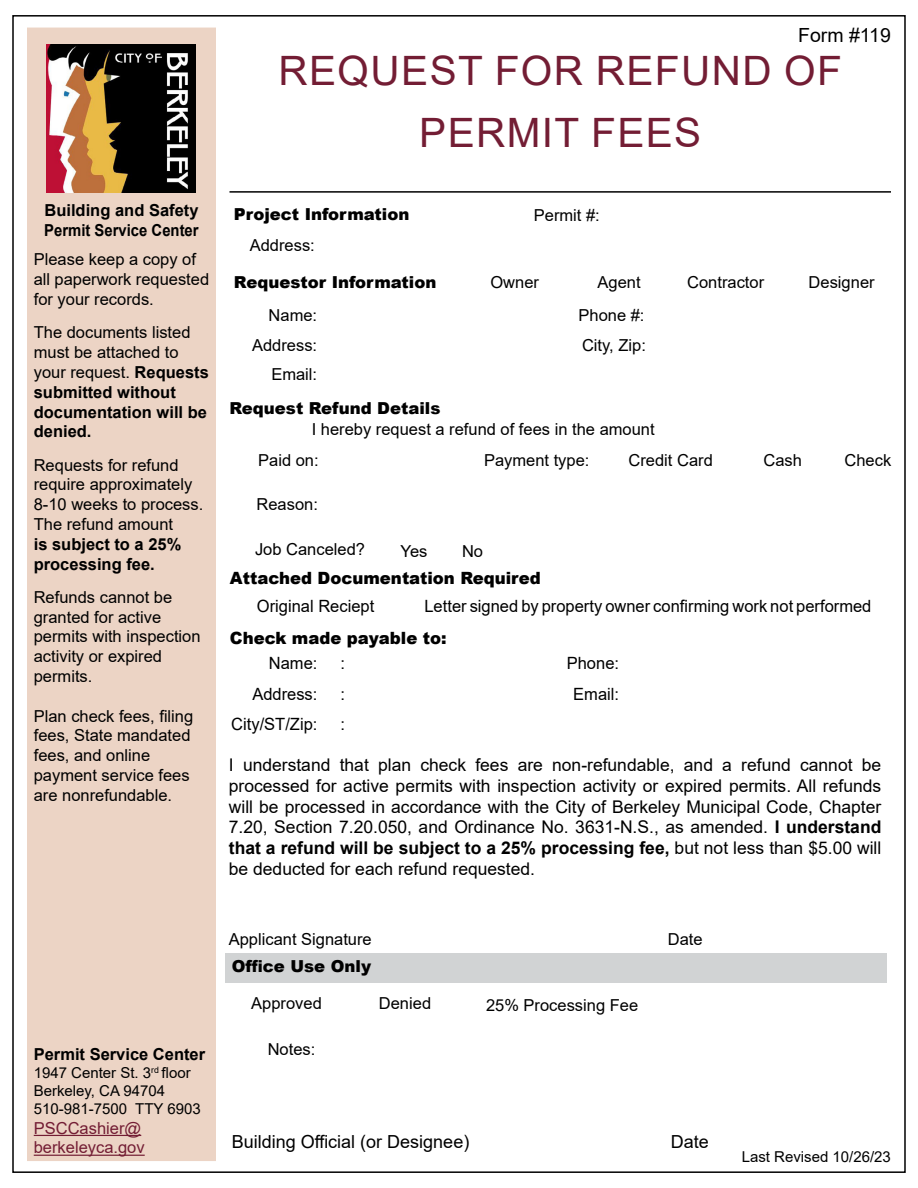
<style>
.page{position:relative;width:918px;height:1188px;background:#fff}
.page>*{position:absolute;margin:0;border:0;box-sizing:border-box;transform-origin:0 0}
.t1{font:40.5px/62.1px "Arial";letter-spacing:.035em;color:#731d34;text-align:center}
.t2{font:19.5px "Arial";color:#000}
.t3{font:18px "Arial";color:#000}
.t4{font:17.55px/21px "Arial";color:#000;text-align:justify}
.t5{font:16.95px "Arial";color:#000}
.t6{font:900 16.95px "Arial";color:#000}
.t7{font:16.5px/19.8px "Arial";color:#000}
.t8{font:700 16.5px/19.8px "Arial";color:#000}
.t9{font:900 16.5px "Arial";color:#000}
.t10{font:16.5px/19.8px "Arial";color:#731d34}
.t11{font:15px/18px "Arial";color:#000}
.s1{font-weight:400}
.s2{font-weight:700}
</style>
<div class="page">
<div style="left:27px;top:28px;width:189px;height:1133px;background:#ecd4c5"></div>
<img style="left:47px;top:45px;width:148px;height:148px">
<hr style="left:230px;top:191px;width:661px;height:2px;background:#000">
<hr style="left:34px;top:1135px;width:107px;height:1px;background:#731d34">
<hr style="left:34px;top:1155px;width:111px;height:1px;background:#731d34">
<div style="left:226px;top:953px;width:661px;height:30px;background:#d1d3d4"></div>
<p class="t2" style="left:798px;top:21px;width:94px">Form #119</p>
<h1 class="t1" style="left:279px;top:39px;width:565px">REQUEST FOR REFUND OF<br>PERMIT FEES</h1>
<p class="t8" style="left:44px;top:200px;width:156px">Building and Safety<br>Permit Service Center</p>
<p class="t7" style="left:34px;top:250px;width:177px">Please keep a copy of all paperwork requested for your records.</p>
<p class="t8" style="left:34px;top:323px;width:177px"><span class="s1">The documents listed must be attached to your request.</span> Requests submitted without documentation will be denied.</p>
<p class="t7" style="left:34px;top:455px;width:171px">Requests for refund require approximately<br>8-10 weeks to process.<br>The refund amount</p>
<p class="t8" style="left:34px;top:534px;width:149px">is subject to a 25% processing fee.</p>
<p class="t7" style="left:34px;top:587px;width:168px">Refunds cannot be granted for active permits with inspection activity or expired permits.</p>
<p class="t7" style="left:34px;top:706px;width:161px">Plan check fees, filing fees, State mandated fees, and online payment service fees are nonrefundable.</p>
<p class="t9" style="left:234px;top:202px;width:177px">Project Information</p>
<p class="t7" style="left:534px;top:205px;width:68px">Permit #:</p>
<p class="t7" style="left:250px;top:235px;width:67px">Address:</p>
<p class="t9" style="left:234px;top:270px;width:204px">Requestor Information</p>
<p class="t7" style="left:490px;top:272px;width:50px">Owner</p>
<p class="t7" style="left:598px;top:272px;width:45px">Agent</p>
<p class="t7" style="left:687px;top:272px;width:79px">Contractor</p>
<p class="t7" style="left:809px;top:272px;width:68px">Designer</p>
<p class="t7" style="left:269px;top:305px;width:50px">Name:</p>
<p class="t7" style="left:579px;top:305px;width:68px">Phone #:</p>
<p class="t7" style="left:252px;top:335px;width:67px">Address:</p>
<p class="t7" style="left:582px;top:335px;width:65px">City, Zip:</p>
<p class="t7" style="left:271px;top:364px;width:47px">Email:</p>
<p class="t9" style="left:230px;top:396px;width:212px">Request Refund Details</p>
<p class="t7" style="left:312px;top:419px;width:345px">I hereby request a refund of fees in the amount</p>
<p class="t7" style="left:258px;top:450px;width:62px">Paid on:</p>
<p class="t7" style="left:484px;top:450px;width:107px">Payment type:</p>
<p class="t7" style="left:628px;top:450px;width:86px">Credit Card</p>
<p class="t7" style="left:763px;top:450px;width:40px">Cash</p>
<p class="t7" style="left:844px;top:450px;width:48px">Check</p>
<p class="t7" style="left:257px;top:494px;width:63px">Reason:</p>
<p class="t7" style="left:255px;top:539px;width:112px">Job Canceled?</p>
<p class="t7" style="left:401px;top:541px;width:28px">Yes</p>
<p class="t7" style="left:462px;top:541px;width:23px">No</p>
<p class="t6" style="left:230px;top:565px;width:313px">Attached Documentation Required</p>
<p class="t5" style="left:257px;top:594px;width:119px">Original Reciept</p>
<p class="t5" style="left:424px;top:594px;width:448px">Letter signed by property owner confirming work not performed</p>
<p class="t6" style="left:230px;top:626px;width:218px">Check made payable to:</p>
<p class="t5" style="left:269px;top:652px;width:50px">Name:</p>
<p class="t5" style="left:340px;top:652px;width:6px">:</p>
<p class="t5" style="left:567px;top:652px;width:54px">Phone:</p>
<p class="t5" style="left:252px;top:682px;width:67px">Address:</p>
<p class="t5" style="left:340px;top:682px;width:6px">:</p>
<p class="t5" style="left:573px;top:682px;width:47px">Email:</p>
<p class="t5" style="left:231px;top:712px;width:88px">City/ST/Zip:</p>
<p class="t5" style="left:340px;top:712px;width:6px">:</p>
<p class="t4" style="left:229px;top:754px;width:654px">I understand that plan check fees are non-refundable, and a refund cannot be processed for active permits with inspection activity or expired permits. All refunds will be processed in accordance with the City of Berkeley Municipal Code, Chapter 7.20, Section 7.20.050, and Ordinance No. 3631-N.S., as amended. <span class="s2">I understand that a refund will be subject to a 25% processing fee,</span> but not less than $5.00 will be deducted for each refund requested.</p>
<p class="t8" style="left:34px;top:1044px;width:173px">Permit Service Center</p>
<p class="t11" style="left:34px;top:1064px;width:169px">1947 Center St. 3<sup>rd</sup> floor<br>Berkeley, CA 94704<br>510-981-7500 TTY 6903</p>
<p class="t10" style="left:34px;top:1118px;width:112px">PSCCashier@ berkeleyca.gov</p>
<p class="t7" style="left:229px;top:929px;width:145px">Applicant Signature</p>
<p class="t7" style="left:668px;top:929px;width:36px">Date</p>
<p class="t9" style="left:232px;top:954px;width:141px">Office Use Only</p>
<p class="t7" style="left:251px;top:993px;width:72px">Approved</p>
<p class="t7" style="left:379px;top:993px;width:54px">Denied</p>
<p class="t7" style="left:486px;top:995px;width:154px">25% Processing Fee</p>
<p class="t7" style="left:268px;top:1039px;width:49px">Notes:</p>
<p class="t3" style="left:232px;top:1129px;width:239px">Building Official (or Designee)</p>
<p class="t3" style="left:671px;top:1129px;width:40px">Date</p>
<p class="t11" style="left:742px;top:1148px;width:151px">Last Revised 10/26/23</p>
</div>
